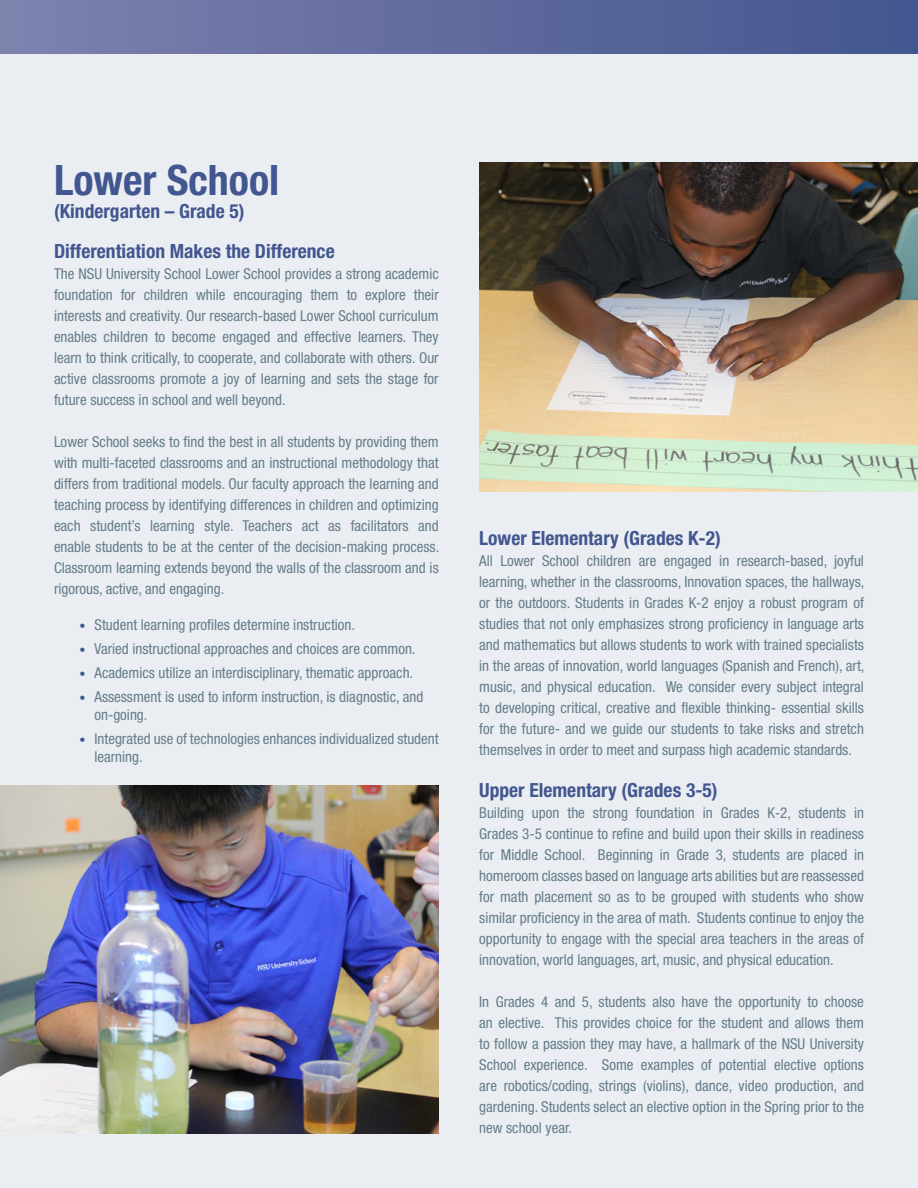
<style>
.page{position:relative;width:918px;height:1188px;background:#fff}
.page>*{position:absolute;margin:0;border:0;box-sizing:border-box;transform-origin:0 0}
.t1{font:700 condensed 42px "Helvetica Neue";color:#42568f}
.t2{font:700 condensed 19.5px/40.2px "Helvetica Neue";color:#42568f}
.t3{font:condensed 15px/21px "Helvetica Neue";color:#657c8a;text-align:justify}
.s1{font-size:12px;color:#42568f}
</style>
<div class="page">
<div style="left:0;top:0;width:918px;height:54px;background:linear-gradient(to right,#7e82ad,#43558f)"></div>
<div style="left:0;top:54px;width:918px;height:1134px;background:#eaeef2"></div>
<img style="left:0;top:785px;width:439px;height:349px">
<img style="left:479px;top:162px;width:439px;height:329px">
<h1 class="t1" style="left:54px;top:154px;width:227px">Lower School</h1>
<h2 class="t2" style="left:54px;top:191px;width:282px">(Kindergarten – Grade 5)<br>Differentiation Makes the Difference</h2>
<p class="t3" style="left:54px;top:263px;width:386px">The NSU University School Lower School provides a strong academic foundation for children while encouraging them to explore their interests and creativity. Our research-based Lower School curriculum enables children to become engaged and effective learners. They learn to think critically, to cooperate, and collaborate with others. Our active classrooms promote a joy of learning and sets the stage for future success in school and well beyond.</p>
<p class="t3" style="left:54px;top:431px;width:387px">Lower School seeks to find the best in all students by providing them with multi-faceted classrooms and an instructional methodology that differs from traditional models. Our faculty approach the learning and teaching process by identifying differences in children and optimizing each student’s learning style. Teachers act as facilitators and enable students to be at the center of the decision-making process.<br>Classroom learning extends beyond the walls of the classroom and is rigorous, active, and engaging.</p>
<p class="t3" style="left:80px;top:614px;width:277px"><span class="s1">•</span> Student learning profiles determine instruction.</p>
<p class="t3" style="left:80px;top:638px;width:338px"><span class="s1">•</span> Varied instructional approaches and choices are common.</p>
<p class="t3" style="left:80px;top:662px;width:335px"><span class="s1">•</span> Academics utilize an interdisciplinary, thematic approach.</p>
<p class="t3" style="left:94px;top:688px;width:330px;line-height:18px;text-indent:-15px"><span class="s1">•</span> Assessment is used to inform instruction, is diagnostic, and on-going.</p>
<p class="t3" style="left:94px;top:730px;width:346px;line-height:18px;text-indent:-15px"><span class="s1">•</span> Integrated use of technologies enhances individualized student learning.</p>
<h2 class="t2" style="left:479px;top:518px;width:243px">Lower Elementary (Grades K-2)</h2>
<p class="t3" style="left:479px;top:551px;width:387px">All Lower School children are engaged in research-based, joyful learning, whether in the classrooms, Innovation spaces, the hallways, or the outdoors. Students in Grades K-2 enjoy a robust program of studies that not only emphasizes strong proficiency in language arts and mathematics but allows students to work with trained specialists in the areas of innovation, world languages (Spanish and French), art, music, and physical education. We consider every subject integral to developing critical, creative and flexible thinking- essential skills for the future- and we guide our students to take risks and stretch themselves in order to meet and surpass high academic standards.</p>
<h2 class="t2" style="left:479px;top:770px;width:240px">Upper Elementary (Grades 3-5)</h2>
<p class="t3" style="left:479px;top:803px;width:386px">Building upon the strong foundation in Grades K-2, students in Grades 3-5 continue to refine and build upon their skills in readiness for Middle School. Beginning in Grade 3, students are placed in homeroom classes based on language arts abilities but are reassessed for math placement so as to be grouped with students who show similar proficiency in the area of math. Students continue to enjoy the opportunity to engage with the special area teachers in the areas of innovation, world languages, art, music, and physical education.</p>
<p class="t3" style="left:479px;top:992px;width:386px">In Grades 4 and 5, students also have the opportunity to choose an elective. This provides choice for the student and allows them to follow a passion they may have, a hallmark of the NSU University School experience. Some examples of potential elective options are robotics/coding, strings (violins), dance, video production, and gardening. Students select an elective option in the Spring prior to the new school year.</p>
</div>
